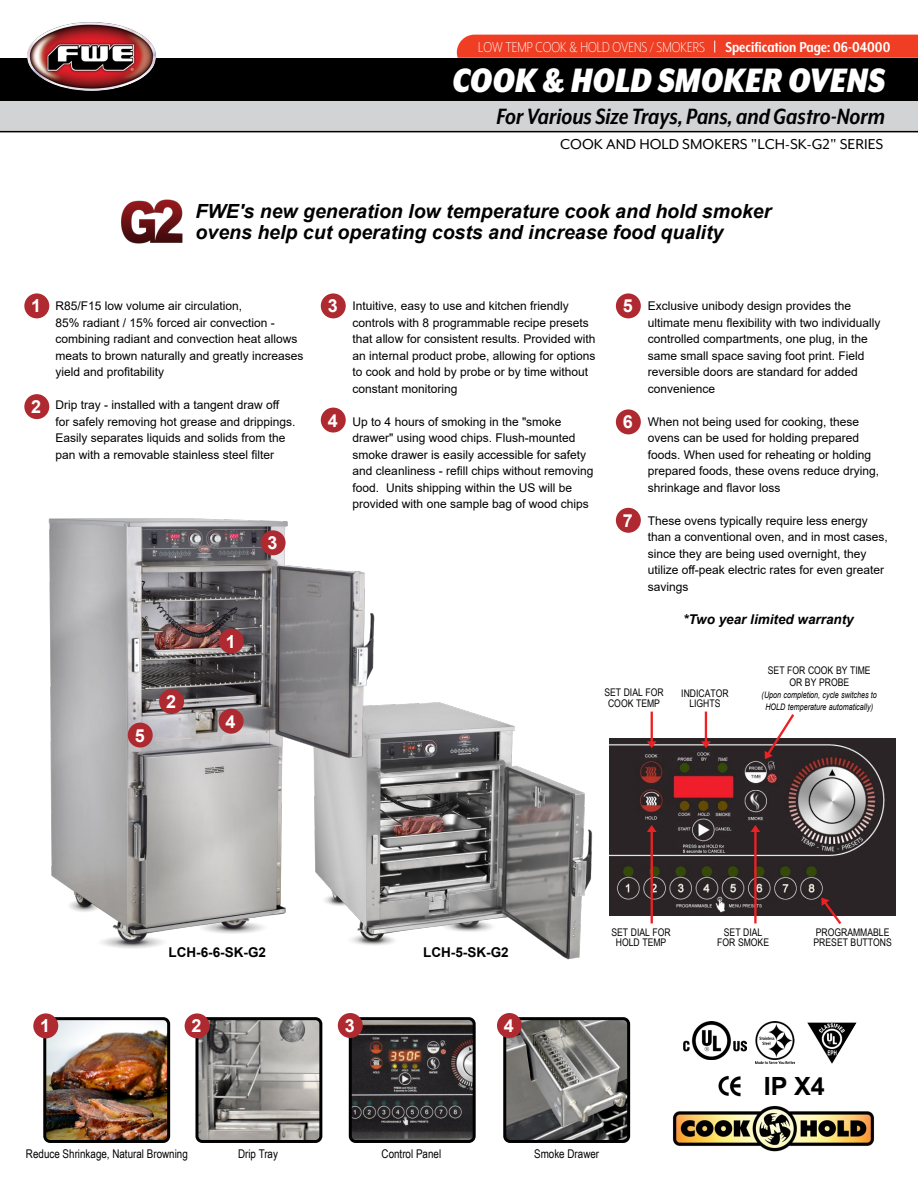
<style>
.page{position:relative;width:918px;height:1188px;background:#fff}
.page>*{position:absolute;margin:0;border:0;box-sizing:border-box;transform-origin:0 0}
.t1{font:italic 900 39px "Mr Eaves XL Mod Nar OT";color:#fff}
.t2{font:italic 700 25.5px "Mr Eaves XL Mod Nar OT";color:#000101}
.t3{font:700 25.05px "Arial";color:#000}
.t4{font:italic 700 19.5px/21px "Arial";color:#000}
.t5{font:700 18px "Arial";color:#fff}
.t6{font:300 16.5px "Mr Eaves XL Mod Nar OT";color:#fff}
.t7{font:16.5px "Mr Eaves Mod OT";color:#000}
.t8{font:700 13.5px "Arial";color:#000}
.t9{font:italic 700 13.5px "Arial";color:#000}
.t10{font:12px/16.5px "Arial";color:#000}
.t11{font:12px "Arial Narrow";color:#000}
.t12{font:10.5px/10.5px "Arial Narrow";color:#000;text-align:center}
.t13{font:italic 9px/12px "Arial";color:#000;text-align:center;scale:.8 1}
.s1{font-weight:700}
</style>
<div class="page">
<img style="left:389px;top:702px;width:204px;height:258px">
<img style="left:48px;top:518px;width:341px;height:430px">
<img style="left:610px;top:738px;width:286px;height:178px">
<img style="left:47px;top:1021px;width:119px;height:118px">
<div style="left:43px;top:1017px;width:127px;height:126px;border:3px solid #000;border-radius:5px"></div>
<img style="left:507px;top:1021px;width:119px;height:118px">
<div style="left:503px;top:1017px;width:127px;height:126px;border:3px solid #000;border-radius:5px"></div>
<img style="left:353px;top:1021px;width:119px;height:118px">
<div style="left:349px;top:1017px;width:127px;height:126px;border:3px solid #000;border-radius:5px"></div>
<img style="left:199px;top:1021px;width:119px;height:118px">
<div style="left:195px;top:1017px;width:127px;height:126px;border:3px solid #000;border-radius:5px"></div>
<div style="left:33px;top:1013px;width:25px;height:25px;background:#af2a30;border-radius:50%"></div>
<div style="left:185px;top:1013px;width:25px;height:25px;background:#af2a30;border-radius:50%"></div>
<div style="left:338px;top:1013px;width:25px;height:25px;background:#af2a30;border-radius:50%"></div>
<div style="left:497px;top:1013px;width:25px;height:25px;background:#af2a30;border-radius:50%"></div>
<div style="left:24px;top:293px;width:25px;height:25px;background:#af2a30;border-radius:50%"></div>
<div style="left:24px;top:394px;width:25px;height:25px;background:#af2a30;border-radius:50%"></div>
<div style="left:321px;top:293px;width:25px;height:25px;background:#af2a30;border-radius:50%"></div>
<div style="left:321px;top:408px;width:25px;height:25px;background:#af2a30;border-radius:50%"></div>
<div style="left:616px;top:293px;width:25px;height:25px;background:#af2a30;border-radius:50%"></div>
<div style="left:128px;top:723px;width:25px;height:25px;background:#af2a30;border-radius:50%"></div>
<div style="left:616px;top:409px;width:25px;height:25px;background:#af2a30;border-radius:50%"></div>
<img style="left:121px;top:199px;width:62px;height:45px">
<div style="left:616px;top:508px;width:25px;height:25px;background:#af2a30;border-radius:50%"></div>
<div style="left:219px;top:709px;width:25px;height:25px;background:#af2a30;border-radius:50%"></div>
<div style="left:261px;top:530px;width:25px;height:25px;background:#af2a30;border-radius:50%"></div>
<div style="left:219px;top:629px;width:25px;height:25px;background:#af2a30;border-radius:50%"></div>
<svg style="left:701px;top:741px;width:10px;height:7px"></svg>
<svg style="left:647px;top:741px;width:10px;height:7px"></svg>
<hr style="left:651px;top:712px;width:2px;height:33px;background:#ed2124">
<svg style="left:647px;top:825px;width:10px;height:7px"></svg>
<hr style="left:651px;top:829px;width:2px;height:94px;background:#ed2124">
<svg style="left:751px;top:825px;width:9px;height:7px"></svg>
<hr style="left:754px;top:829px;width:3px;height:94px;background:#ed2124">
<svg style="left:820px;top:897px;width:24px;height:27px"></svg>
<hr style="left:705px;top:712px;width:2px;height:33px;background:#ed2124">
<svg style="left:764px;top:714px;width:32px;height:45px"></svg>
<div style="left:159px;top:689px;width:25px;height:25px;background:#af2a30;border-radius:50%"></div>
<div style="left:0;top:100px;width:918px;height:31px;background:#d1d3d4"></div>
<div style="left:0;top:58px;width:918px;height:42px;background:#000"></div>
<hr style="left:0;top:131px;width:918px;height:1px;background:#000">
<img style="left:27px;top:22px;width:129px;height:69px">
<img style="left:27px;top:22px;width:129px;height:69px;border-radius:50%">
<div style="left:457px;top:35px;width:461px;height:23px;background:#ef3e23"></div>
<img style="left:755px;top:1021px;width:40px;height:43px">
<img style="left:718px;top:1075px;width:23px;height:22px">
<img style="left:684px;top:1022px;width:62px;height:38px">
<img style="left:807px;top:1023px;width:50px;height:41px">
<img style="left:673px;top:1105px;width:202px;height:47px">
<h3 class="t6" style="left:478px;top:39px;width:414px">LOW TEMP COOK &amp; HOLD OVENS / SMOKERS <span class="s1">Specification Page: 06-04000</span></h3>
<h1 class="t1" style="left:452px;top:61px;width:434px">COOK &amp; HOLD SMOKER OVENS</h1>
<h2 class="t2" style="left:496px;top:103px;width:390px">For Various Size Trays, Pans, and Gastro-Norm</h2>
<h3 class="t7" style="left:560px;top:135px;width:325px">COOK AND HOLD SMOKERS "LCH-SK-G2" SERIES</h3>
<h3 class="t4" style="left:196px;top:201px;width:577px">FWE's new generation low temperature cook and hold smoker ovens help cut operating costs and increase food quality</h3>
<h3 class="t5" style="left:31px;top:293px;width:12px">1</h3>
<h3 class="t5" style="left:31px;top:394px;width:12px">2</h3>
<p class="t10" style="left:56px;top:298px;width:250px">R85/F15 low volume air circulation,<br>85% radiant / 15% forced air convection - combining radiant and convection heat allows meats to brown naturally and greatly increases yield and profitability</p>
<p class="t10" style="left:56px;top:397px;width:242px">Drip tray - installed with a tangent draw off for safely removing hot grease and drippings.<br>Easily separates liquids and solids from the pan with a removable stainless steel filter</p>
<h3 class="t5" style="left:268px;top:530px;width:12px">3</h3>
<h3 class="t5" style="left:135px;top:723px;width:12px">5</h3>
<h3 class="t5" style="left:166px;top:689px;width:12px">2</h3>
<h3 class="t5" style="left:226px;top:629px;width:12px">1</h3>
<h3 class="t5" style="left:226px;top:709px;width:12px">4</h3>
<h3 class="t5" style="left:328px;top:293px;width:12px">3</h3>
<h3 class="t5" style="left:328px;top:408px;width:12px">4</h3>
<p class="t10" style="left:353px;top:298px;width:244px">Intuitive, easy to use and kitchen friendly controls with 8 programmable recipe presets that allow for consistent results. Provided with an internal product probe, allowing for options to cook and hold by probe or by time without constant monitoring</p>
<p class="t10" style="left:353px;top:413px;width:242px">Up to 4 hours of smoking in the "smoke drawer" using wood chips. Flush-mounted smoke drawer is easily accessible for safety and cleanliness - refill chips without removing food. Units shipping within the US will be provided with one sample bag of wood chips</p>
<h3 class="t5" style="left:623px;top:293px;width:12px">5</h3>
<h3 class="t5" style="left:623px;top:409px;width:12px">6</h3>
<h3 class="t5" style="left:623px;top:508px;width:12px">7</h3>
<p class="t10" style="left:648px;top:298px;width:234px">Exclusive unibody design provides the ultimate menu flexibility with two individually controlled compartments, one plug, in the same small space saving foot print. Field reversible doors are standard for added convenience</p>
<p class="t10" style="left:648px;top:413px;width:233px">When not being used for cooking, these ovens can be used for holding prepared foods. When used for reheating or holding prepared foods, these ovens reduce drying, shrinkage and flavor loss</p>
<p class="t10" style="left:648px;top:512px;width:242px">These ovens typically require less energy than a conventional oven, and in most cases, since they are being used overnight, they utilize off-peak electric rates for even greater savings</p>
<p class="t9" style="left:683px;top:610px;width:172px">*Two year limited warranty</p>
<p class="t12" style="left:604px;top:687px;width:61px">SET DIAL FOR<br>COOK TEMP</p>
<p class="t12" style="left:681px;top:688px;width:49px">INDICATOR<br>LIGHTS</p>
<p class="t12" style="left:768px;top:664px;width:104px;line-height:12px">SET FOR COOK BY TIME<br>OR BY PROBE</p>
<p class="t13" style="left:762px;top:689px;width:146px">(Upon completion, cycle switches to<br>HOLD temperature automatically)</p>
<p class="t8" style="left:169px;top:943px;width:99px">LCH-6-6-SK-G2</p>
<p class="t8" style="left:423px;top:943px;width:87px">LCH-5-SK-G2</p>
<p class="t12" style="left:611px;top:926px;width:61px">SET DIAL FOR<br>HOLD TEMP</p>
<p class="t12" style="left:717px;top:926px;width:53px">SET DIAL<br>FOR SMOKE</p>
<p class="t12" style="left:814px;top:926px;width:80px;text-align:left">PROGRAMMABLE<br>PRESET BUTTONS</p>
<h3 class="t5" style="left:40px;top:1013px;width:12px">1</h3>
<h3 class="t5" style="left:192px;top:1013px;width:12px">2</h3>
<h3 class="t5" style="left:345px;top:1013px;width:12px">3</h3>
<h3 class="t5" style="left:504px;top:1013px;width:12px">4</h3>
<p class="t11" style="left:26px;top:1145px;width:163px">Reduce Shrinkage, Natural Browning</p>
<p class="t11" style="left:382px;top:1145px;width:61px">Control Panel</p>
<p class="t11" style="left:534px;top:1145px;width:67px">Smoke Drawer</p>
<p class="t11" style="left:238px;top:1145px;width:41px">Drip Tray</p>
<h3 class="t3" style="left:764px;top:1069px;width:62px">IP X4</h3>
</div>
